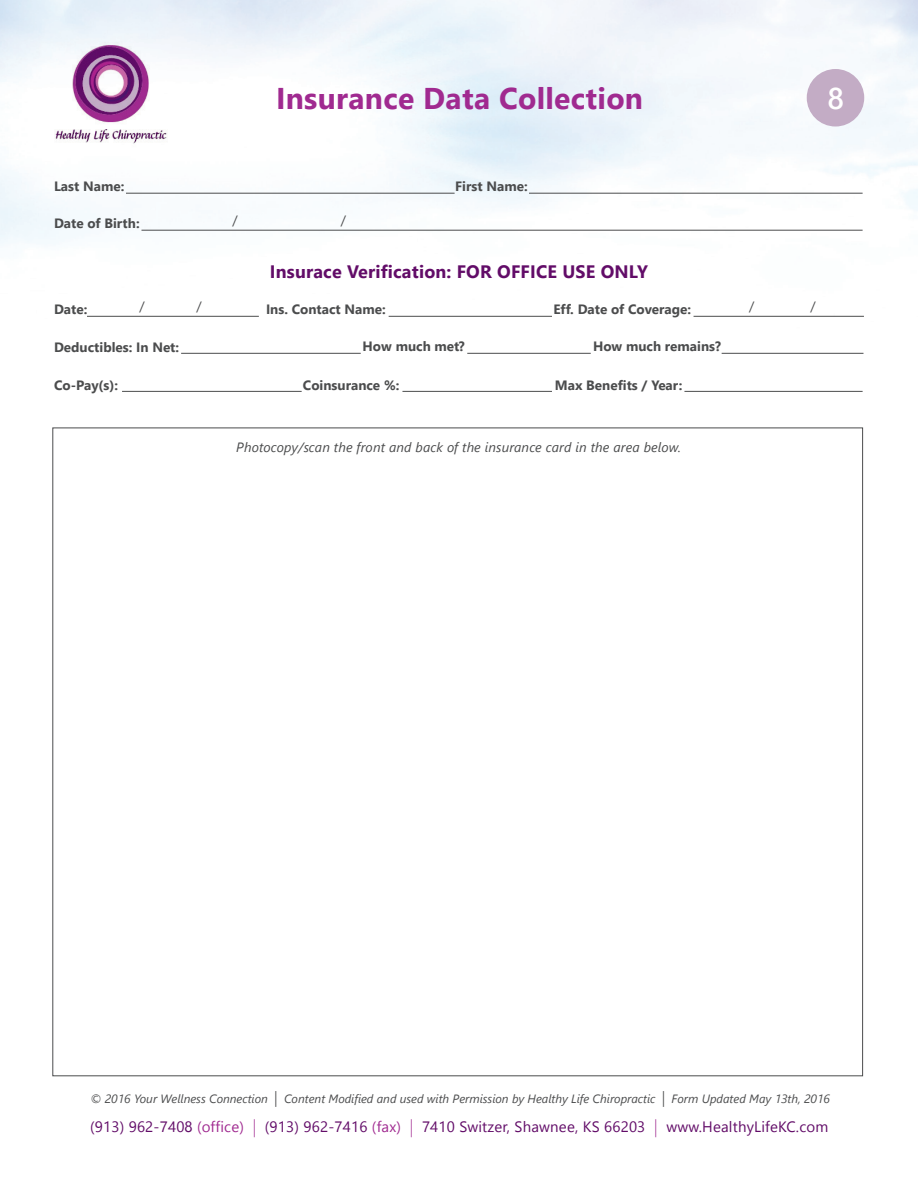
<style>
.page{position:relative;width:918px;height:1188px;background:#fff}
.page>*{position:absolute;margin:0;border:0;box-sizing:border-box;transform-origin:0 0}
.t1{font:700 30px "Segoe UI";letter-spacing:.01em;color:#a02a90}
.t2{font:600 30px "Segoe UI";color:#fff}
.t3{font:700 18px "Segoe UI";letter-spacing:.01em;color:#620c68}
.t4{font:15px "Segoe UI";letter-spacing:.015em;color:#620c68}
.t5{font:700 13.5px "Segoe UI";color:#4b4c4d}
.t6{font:italic 13.5px "Segoe UI";letter-spacing:.01em;color:#4b4c4d}
.t7{font:13.5px "Segoe UI";color:#4b4c4d}
.t8{font:italic 12px "Segoe UI";color:#4b4c4d}
.s1{font-size:15.6px}
.s2{color:#a02a90}
.s3{font-weight:300;font-size:18px;color:#a02a90}
</style>
<div class="page">
<hr style="left:126px;top:193px;width:329px;height:1px;background:#4b4c4d">
<hr style="left:529px;top:193px;width:334px;height:1px;background:#4b4c4d">
<hr style="left:141px;top:230px;width:722px;height:1px;background:#4b4c4d">
<hr style="left:181px;top:353px;width:180px;height:1px;background:#4b4c4d">
<hr style="left:122px;top:391px;width:180px;height:1px;background:#4b4c4d">
<hr style="left:402px;top:391px;width:150px;height:1px;background:#4b4c4d">
<hr style="left:684px;top:391px;width:179px;height:1px;background:#4b4c4d">
<hr style="left:467px;top:353px;width:124px;height:1px;background:#4b4c4d">
<hr style="left:722px;top:353px;width:142px;height:1px;background:#4b4c4d">
<hr style="left:87px;top:316px;width:172px;height:1px;background:#4b4c4d">
<hr style="left:389px;top:316px;width:163px;height:1px;background:#4b4c4d">
<hr style="left:694px;top:316px;width:170px;height:1px;background:#4b4c4d">
<div style="left:807px;top:69px;width:57px;height:58px;background:#c3acc5;border-radius:50%"></div>
<img style="left:54px;top:38px;width:114px;height:109px">
<h1 class="t1" style="left:276px;top:76px;width:369px">Insurance Data Collection</h1>
<h1 class="t2" style="left:827px;top:76px;width:18px">8</h1>
<p class="t5" style="left:54px;top:176px;width:72px">Last Name:</p>
<p class="t5" style="left:54px;top:213px;width:87px">Date of Birth:</p>
<p class="t7" style="left:233px;top:210px;width:7px">/</p>
<p class="t7" style="left:341px;top:210px;width:7px">/</p>
<p class="t5" style="left:455px;top:176px;width:74px">First Name:</p>
<p class="t5" style="left:54px;top:299px;width:35px">Date:</p>
<p class="t7" style="left:140px;top:297px;width:7px">/</p>
<p class="t7" style="left:197px;top:297px;width:7px">/</p>
<p class="t5" style="left:54px;top:336px;width:127px">Deductibles: In Net:</p>
<p class="t5" style="left:54px;top:375px;width:66px">Co-Pay(s):</p>
<h2 class="t3" style="left:270px;top:257px;width:380px">Insurace Verification: FOR OFFICE USE ONLY</h2>
<p class="t5" style="left:266px;top:299px;width:121px">Ins. Contact Name:</p>
<p class="t5" style="left:553px;top:299px;width:139px">Eff. Date of Coverage:</p>
<p class="t7" style="left:749px;top:297px;width:7px">/</p>
<p class="t7" style="left:811px;top:297px;width:7px">/</p>
<p class="t5" style="left:363px;top:336px;width:104px">How much met?</p>
<p class="t5" style="left:593px;top:336px;width:130px">How much remains?</p>
<p class="t5" style="left:303px;top:375px;width:98px">Coinsurance %:</p>
<p class="t5" style="left:555px;top:375px;width:129px">Max Benefits / Year:</p>
<p class="t6" style="left:236px;top:438px;width:446px">Photocopy/scan the front and back of the insurance card in the area below.</p>
<p class="t8" style="left:91px;top:1090px;width:741px">© 2016 Your Wellness Connection <span class="s1">|</span> Content Modified and used with Permission by Healthy Life Chiropractic <span class="s1">|</span> Form Updated May 13th, 2016</p>
<p class="t4" style="left:90px;top:1116px;width:740px">(913) 962-7408 <span class="s2">(office)</span> <span class="s3">|</span> (913) 962-7416 <span class="s2">(fax)</span> <span class="s3">|</span> 7410 Switzer, Shawnee, KS 66203 <span class="s3">|</span> www.HealthyLifeKC.com</p>
</div>
